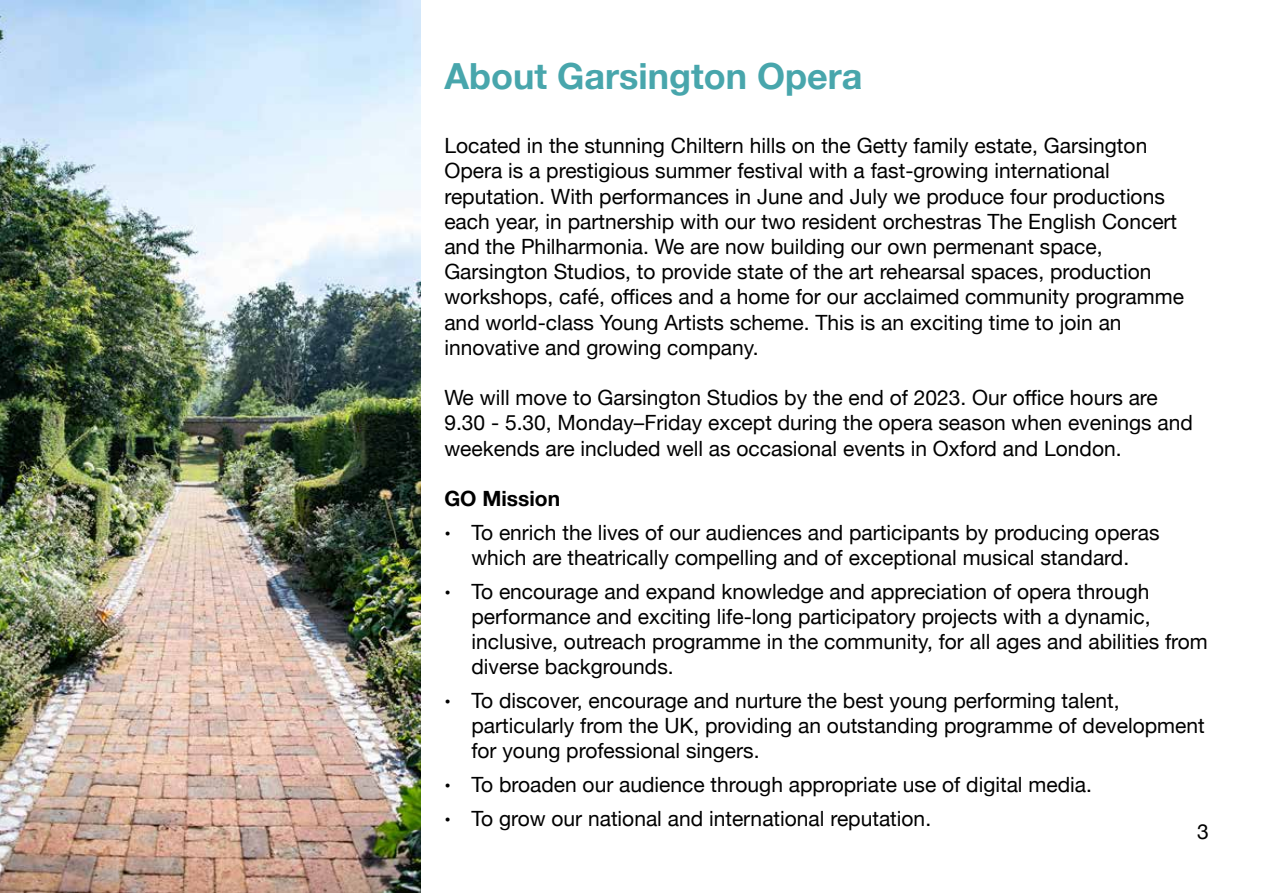
<style>
.page{position:relative;width:1263px;height:893px;background:#fff}
.page>*{position:absolute;margin:0;border:0;box-sizing:border-box;transform-origin:0 0}
.t1{font:700 36px "Helvetica Neue";color:#48a6ac}
.t2{font:21px/25.2px "Helvetica Neue";color:#000}
.t3{font:700 21px "Helvetica Neue";color:#000}
.s1{font-size:18px}
</style>
<div class="page">
<img style="left:0;top:0;width:421px;height:893px">
<h1 class="t1" style="left:444px;top:48px;width:419px">About Garsington Opera</h1>
<p class="t2" style="left:444px;top:134px;width:741px">Located in the stunning Chiltern hills on the Getty family estate, Garsington Opera is a prestigious summer festival with a fast-growing international reputation. With performances in June and July we produce four productions each year, in partnership with our two resident orchestras The English Concert and the Philharmonia. We are now building our own permenant space, Garsington Studios, to provide state of the art rehearsal spaces, production workshops, café, offices and a home for our acclaimed community programme and world-class Young Artists scheme. This is an exciting time to join an innovative and growing company.</p>
<p class="t2" style="left:444px;top:386px;width:750px">We will move to Garsington Studios by the end of 2023. Our office hours are<br>9.30 - 5.30, Monday–Friday except during the opera season when evenings and weekends are included well as occasional events in Oxford and London.</p>
<p class="t3" style="left:444px;top:482px;width:117px">GO Mission</p>
<p class="t2" style="left:444px;top:521px;width:717px;text-align:center"><span class="s1">•</span> To enrich the lives of our audiences and participants by producing operas which are theatrically compelling and of exceptional musical standard.</p>
<p class="t2" style="left:471px;top:580px;width:738px;text-indent:-27px"><span class="s1">•</span> To encourage and expand knowledge and appreciation of opera through performance and exciting life-long participatory projects with a dynamic, inclusive, outreach programme in the community, for all ages and abilities from diverse backgrounds.</p>
<p class="t2" style="left:471px;top:689px;width:735px;text-indent:-27px"><span class="s1">•</span> To discover, encourage and nurture the best young performing talent, particularly from the UK, providing an outstanding programme of development for young professional singers.</p>
<p class="t2" style="left:444px;top:773px;width:649px"><span class="s1">•</span> To broaden our audience through appropriate use of digital media.</p>
<p class="t2" style="left:444px;top:807px;width:488px"><span class="s1">•</span> To grow our national and international reputation.</p>
<p class="t2" style="left:1197px;top:820px;width:13px">3</p>
</div>
